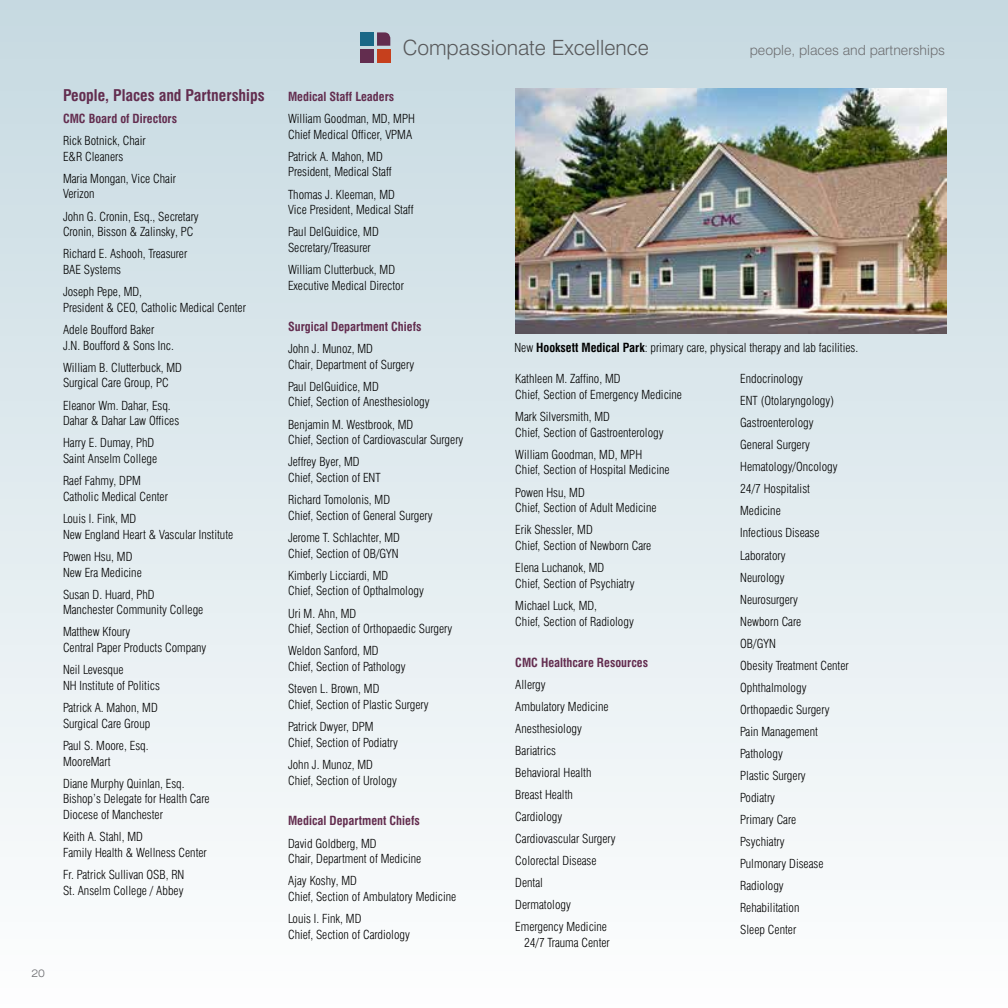
<style>
.page{position:relative;width:1008px;height:1008px;background:#fff}
.page>*{position:absolute;margin:0;border:0;box-sizing:border-box;transform-origin:0 0}
.t1{font:300 21px "Swiss 721 BT";color:#58595b}
.t2{font:700 condensed 15.75px "Swiss 721 BT";color:#632d4f}
.t3{font:300 14px "Swiss 721 BT";color:#6d6e71}
.t4{font:300 condensed 12.25px/15.8px "Swiss 721 BT";color:#000}
.t5{font:700 condensed 12.25px "Swiss 721 BT";color:#632d4f}
.t6{font:300 expanded 10.5px "Swiss 721 BT";color:#6d6e71}
.s1{font-weight:700}
</style>
<div class="page">
<div style="left:0;top:0;width:1008px;height:1008px;background:linear-gradient(to bottom,#c6d9e1,#fdfefe)"></div>
<img style="left:515px;top:88px;width:431px;height:246px">
<div style="left:377px;top:49px;width:13px;height:13px;background:#c6401d"></div>
<svg style="left:377px;top:32px;width:13px;height:14px"></svg>
<div style="left:360px;top:49px;width:14px;height:13px;background:#632d4f"></div>
<div style="left:360px;top:32px;width:14px;height:14px;background:#1a6887"></div>
<p class="t2" style="left:63px;top:86px;width:203px">People, Places and Partnerships</p>
<p class="t5" style="left:63px;top:111px;width:116px">CMC Board of Directors</p>
<p class="t4" style="left:63px;top:133px;width:84px">Rick Botnick, Chair<br>E&amp;R Cleaners</p>
<p class="t4" style="left:63px;top:170px;width:115px">Maria Mongan, Vice Chair<br>Verizon</p>
<p class="t4" style="left:63px;top:208px;width:137px">John G. Cronin, Esq., Secretary<br>Cronin, Bisson &amp; Zalinsky, PC</p>
<p class="t4" style="left:63px;top:246px;width:126px">Richard E. Ashooh, Treasurer<br>BAE Systems</p>
<p class="t4" style="left:63px;top:284px;width:185px">Joseph Pepe, MD,<br>President &amp; CEO, Catholic Medical Center</p>
<p class="t4" style="left:63px;top:322px;width:112px">Adele Boufford Baker<br>J.N. Boufford &amp; Sons Inc.</p>
<p class="t4" style="left:63px;top:359px;width:121px">William B. Clutterbuck, MD<br>Surgical Care Group, PC</p>
<p class="t4" style="left:63px;top:397px;width:118px">Eleanor Wm. Dahar, Esq.<br>Dahar &amp; Dahar Law Offices</p>
<p class="t4" style="left:63px;top:435px;width:96px">Harry E. Dumay, PhD<br>Saint Anselm College</p>
<p class="t4" style="left:63px;top:473px;width:107px">Raef Fahmy, DPM<br>Catholic Medical Center</p>
<p class="t4" style="left:63px;top:511px;width:172px">Louis I. Fink, MD<br>New England Heart &amp; Vascular Institute</p>
<p class="t4" style="left:63px;top:548px;width:80px">Powen Hsu, MD<br>New Era Medicine</p>
<p class="t4" style="left:63px;top:586px;width:142px">Susan D. Huard, PhD<br>Manchester Community College</p>
<p class="t4" style="left:63px;top:624px;width:145px">Matthew Kfoury<br>Central Paper Products Company</p>
<p class="t4" style="left:63px;top:662px;width:98px">Neil Levesque<br>NH Institute of Politics</p>
<p class="t4" style="left:63px;top:700px;width:96px">Patrick A. Mahon, MD<br>Surgical Care Group</p>
<p class="t4" style="left:63px;top:737px;width:87px">Paul S. Moore, Esq.<br>MooreMart</p>
<p class="t4" style="left:63px;top:775px;width:148px">Diane Murphy Quinlan, Esq.<br>Bishop’s Delegate for Health Care<br>Diocese of Manchester</p>
<p class="t4" style="left:63px;top:829px;width:145px">Keith A. Stahl, MD<br>Family Health &amp; Wellness Center</p>
<p class="t4" style="left:63px;top:867px;width:123px">Fr. Patrick Sullivan OSB, RN<br>St. Anselm College / Abbey</p>
<p class="t6" style="left:32px;top:967px;width:15px">20</p>
<h1 class="t1" style="left:403px;top:34px;width:248px">Compassionate Excellence</h1>
<p class="t3" style="left:750px;top:42px;width:197px">people, places and partnerships</p>
<p class="t5" style="left:288px;top:89px;width:108px">Medical Staff Leaders</p>
<p class="t4" style="left:288px;top:111px;width:128px">William Goodman, MD, MPH<br>Chief Medical Officer, VPMA</p>
<p class="t4" style="left:288px;top:148px;width:105px">Patrick A. Mahon, MD<br>President, Medical Staff</p>
<p class="t4" style="left:288px;top:186px;width:127px">Thomas J. Kleeman, MD<br>Vice President, Medical Staff</p>
<p class="t4" style="left:288px;top:224px;width:92px">Paul DelGuidice, MD<br>Secretary/Treasurer</p>
<p class="t4" style="left:288px;top:262px;width:118px">William Clutterbuck, MD<br>Executive Medical Director</p>
<p class="t5" style="left:288px;top:319px;width:135px">Surgical Department Chiefs</p>
<p class="t4" style="left:288px;top:341px;width:128px">John J. Munoz, MD<br>Chair, Department of Surgery</p>
<p class="t4" style="left:288px;top:378px;width:143px">Paul DelGuidice, MD<br>Chief, Section of Anesthesiology</p>
<p class="t4" style="left:288px;top:416px;width:177px">Benjamin M. Westbrook, MD<br>Chief, Section of Cardiovascular Surgery</p>
<p class="t4" style="left:288px;top:454px;width:94px">Jeffrey Byer, MD<br>Chief, Section of ENT</p>
<p class="t4" style="left:288px;top:492px;width:146px">Richard Tomolonis, MD<br>Chief, Section of General Surgery</p>
<p class="t4" style="left:288px;top:530px;width:113px">Jerome T. Schlachter, MD<br>Chief, Section of OB/GYN</p>
<p class="t4" style="left:288px;top:567px;width:137px">Kimberly Licciardi, MD<br>Chief, Section of Opthalmology</p>
<p class="t4" style="left:288px;top:605px;width:166px">Uri M. Ahn, MD<br>Chief, Section of Orthopaedic Surgery</p>
<p class="t4" style="left:288px;top:643px;width:119px">Weldon Sanford, MD<br>Chief, Section of Pathology</p>
<p class="t4" style="left:288px;top:681px;width:142px">Steven L. Brown, MD<br>Chief, Section of Plastic Surgery</p>
<p class="t4" style="left:288px;top:719px;width:111px">Patrick Dwyer, DPM<br>Chief, Section of Podiatry</p>
<p class="t4" style="left:288px;top:756px;width:110px">John J. Munoz, MD<br>Chief, Section of Urology</p>
<p class="t5" style="left:288px;top:814px;width:133px">Medical Department Chiefs</p>
<p class="t4" style="left:288px;top:835px;width:135px">David Goldberg, MD<br>Chair, Department of Medicine</p>
<p class="t4" style="left:288px;top:873px;width:170px">Ajay Koshy, MD<br>Chief, Section of Ambulatory Medicine</p>
<p class="t4" style="left:288px;top:911px;width:123px">Louis I. Fink, MD<br>Chief, Section of Cardiology</p>
<p class="t4" style="left:514px;top:340px;width:345px">New <span class="s1">Hooksett Medical Park</span>: primary care, physical therapy and lab facilities.</p>
<p class="t4" style="left:515px;top:371px;width:168px">Kathleen M. Zaffino, MD<br>Chief, Section of Emergency Medicine</p>
<p class="t4" style="left:515px;top:409px;width:150px">Mark Silversmith, MD<br>Chief, Section of Gastroenterology</p>
<p class="t4" style="left:515px;top:446px;width:156px">William Goodman, MD, MPH<br>Chief, Section of Hospital Medicine</p>
<p class="t4" style="left:515px;top:484px;width:143px">Powen Hsu, MD<br>Chief, Section of Adult Medicine</p>
<p class="t4" style="left:515px;top:522px;width:138px">Erik Shessler, MD<br>Chief, Section of Newborn Care</p>
<p class="t4" style="left:515px;top:560px;width:121px">Elena Luchanok, MD<br>Chief, Section of Psychiatry</p>
<p class="t4" style="left:515px;top:598px;width:120px">Michael Luck, MD,<br>Chief, Section of Radiology</p>
<p class="t5" style="left:515px;top:655px;width:134px">CMC Healthcare Resources</p>
<p class="t4" style="left:515px;top:673px;width:102px;line-height:22.1px">Allergy<br>Ambulatory Medicine<br>Anesthesiology<br>Bariatrics<br>Behavioral Health<br>Breast Health<br>Cardiology<br>Cardiovascular Surgery<br>Colorectal Disease<br>Dental<br>Dermatology<br>Emergency Medicine</p>
<p class="t4" style="left:524px;top:935px;width:87px">24/7 Trauma Center</p>
<p class="t4" style="left:740px;top:368px;width:110px;line-height:22.1px">Endocrinology<br>ENT (Otolaryngology)<br>Gastroenterology<br>General Surgery<br>Hematology/Oncology<br>24/7 Hospitalist<br>Medicine<br>Infectious Disease<br>Laboratory<br>Neurology<br>Neurosurgery<br>Newborn Care<br>OB/GYN<br>Obesity Treatment Center<br>Ophthalmology<br>Orthopaedic Surgery<br>Pain Management<br>Pathology<br>Plastic Surgery<br>Podiatry<br>Primary Care<br>Psychiatry<br>Pulmonary Disease<br>Radiology<br>Rehabilitation<br>Sleep Center</p>
</div>
